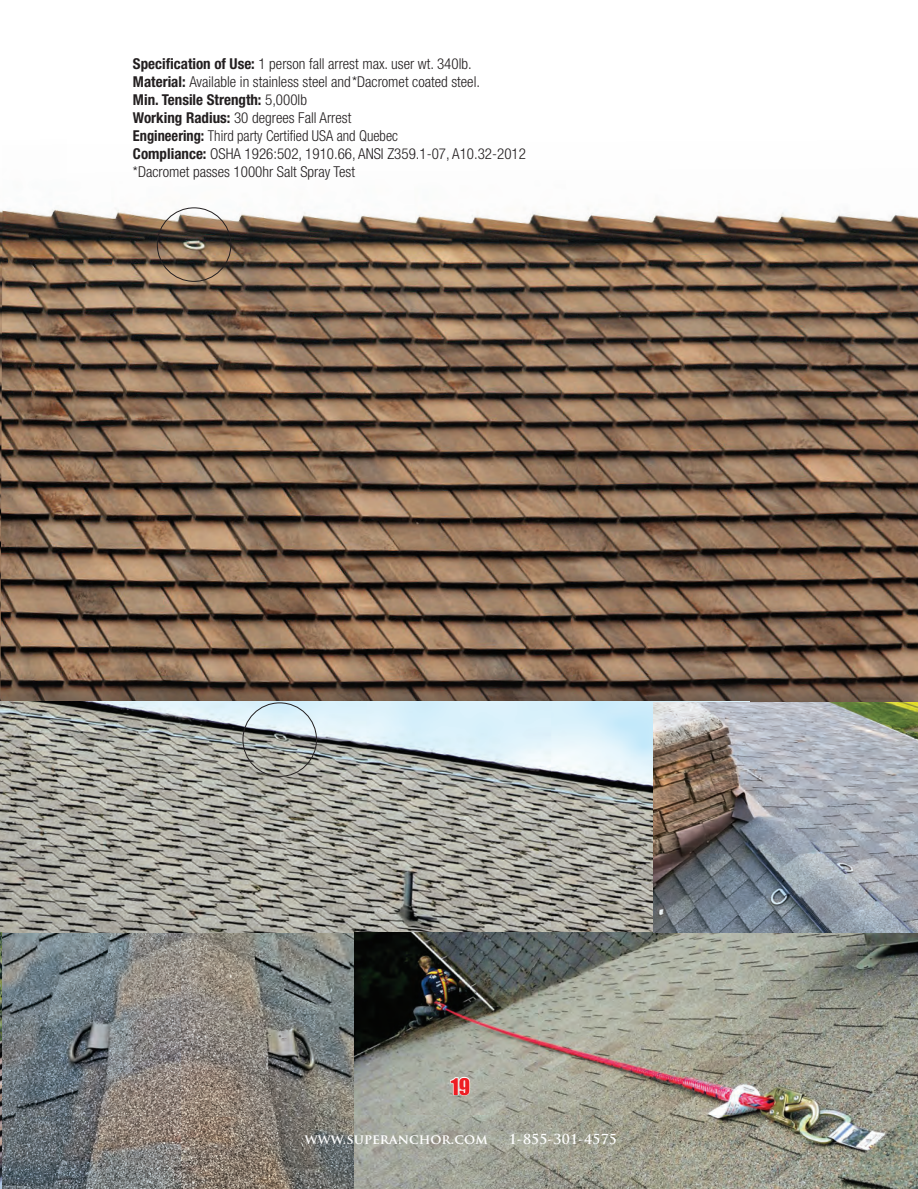
<style>
.page{position:relative;width:918px;height:1189px;background:#fff}
.page>*{position:absolute;margin:0;border:0;box-sizing:border-box;transform-origin:0 0}
.t1{font:21px "Impact";color:#ee1d23}
.t2{font:300 condensed 15px/18px "Helvetica Neue";color:#231f20}
.t3{font:700 13.5px "Trajan Pro";letter-spacing:.01em;color:#fff}
.s1{font-weight:700}
</style>
<div class="page">
<img style="left:0;top:207px;width:917px;height:458px">
<div style="left:0;top:665px;width:917px;height:524px;background:#231f20;opacity:.5"></div>
<img style="left:2px;top:932px;width:915px;height:257px">
<img style="left:0;top:932px;width:2px;height:257px">
<img style="left:0;top:702px;width:653px;height:230px">
<img style="left:653px;top:702px;width:264px;height:230px">
<svg style="left:449px;top:1076px;width:22px;height:21px"></svg>
<div style="left:242px;top:702px;width:75px;height:75px;border:1px solid #231f20;border-radius:50%"></div>
<div style="left:157px;top:207px;width:74px;height:75px;border:1px solid #231f20;border-radius:50%"></div>
<p class="t2" style="left:133px;top:54px;width:394px"><span class="s1">Specification of Use:</span> 1 person fall arrest max. user wt. 340lb.<br><span class="s1">Material:</span> Available in stainless steel and *Dacromet coated steel.<br><span class="s1">Min. Tensile Strength:</span> 5,000lb<br><span class="s1">Working Radius:</span> 30 degrees Fall Arrest<br><span class="s1">Engineering:</span> Third party Certified USA and Quebec<br><span class="s1">Compliance:</span> OSHA 1926:502, 1910.66, ANSI Z359.1-07, A10.32-2012 *Dacromet passes 1000hr Salt Spray Test</p>
<h1 class="t1" style="left:450px;top:1070px;width:21px">19</h1>
<p class="t3" style="left:305px;top:1131px;width:184px">WWW.SUPERANCHOR.COM</p>
<p class="t3" style="left:509px;top:1131px;width:110px">1-855-301-4575</p>
</div>
